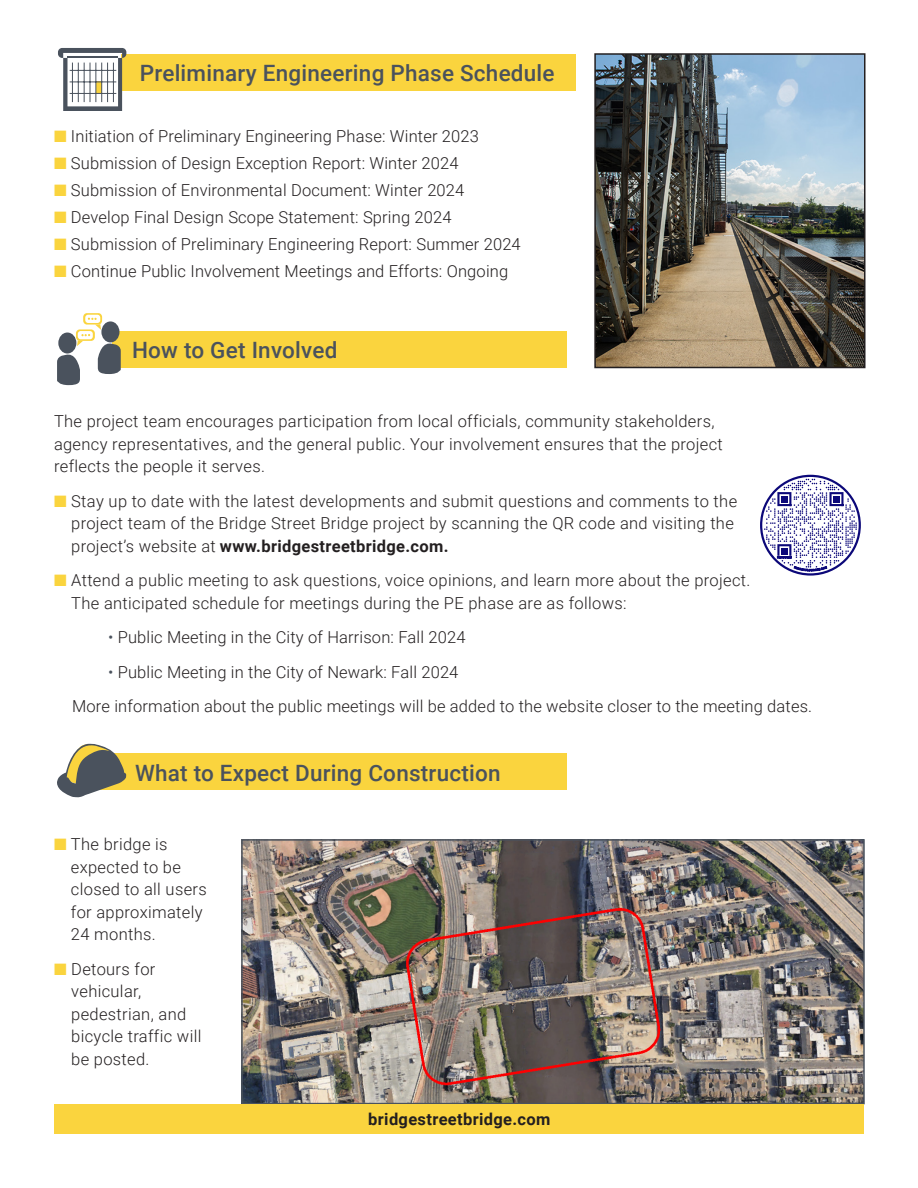
<style>
.page{position:relative;width:918px;height:1188px;background:#fff}
.page>*{position:absolute;margin:0;border:0;box-sizing:border-box;transform-origin:0 0}
.t1{font:500 22.5px "Roboto";letter-spacing:.01em;color:#4a525d}
.Body_Copy{font:300 16.5px/22.5px "Roboto";letter-spacing:.02em;color:#231f20}
.Body_Copy-2{font:700 16.5px "Roboto";letter-spacing:.02em;color:#231f20}
.s1{color:#fad43e}
.s2{font-weight:700}
.s3{color:#4a525d}
</style>
<div class="page">
<div style="left:92px;top:753px;width:475px;height:37px;background:#fad43e"></div>
<div style="left:113px;top:331px;width:454px;height:37px;background:#fad43e"></div>
<div style="left:122px;top:54px;width:454px;height:37px;background:#fad43e"></div>
<svg style="left:58px;top:48px;width:68px;height:63px"></svg>
<hr style="left:67px;top:56px;width:51px;height:2px;background:#4a525d">
<hr style="left:72px;top:63px;width:1px;height:39px;background:#4a525d">
<hr style="left:78px;top:63px;width:1px;height:39px;background:#4a525d">
<hr style="left:84px;top:63px;width:1px;height:39px;background:#4a525d">
<hr style="left:90px;top:63px;width:1px;height:39px;background:#4a525d">
<hr style="left:95px;top:63px;width:1px;height:39px;background:#4a525d">
<hr style="left:101px;top:63px;width:1px;height:39px;background:#4a525d">
<hr style="left:107px;top:63px;width:1px;height:39px;background:#4a525d">
<hr style="left:113px;top:63px;width:1px;height:39px;background:#4a525d">
<hr style="left:70px;top:81px;width:46px;height:1px;background:#4a525d">
<hr style="left:70px;top:70px;width:46px;height:1px;background:#4a525d">
<hr style="left:70px;top:93px;width:46px;height:1px;background:#4a525d">
<img style="left:244px;top:842px;width:618px;height:259px">
<div style="left:241px;top:839px;width:624px;height:265px;border:2px solid #4a525d"></div>
<svg style="left:57px;top:313px;width:64px;height:72px"></svg>
<div style="left:58px;top:333px;width:18px;height:21px;background:#4a525d;border-radius:50%"></div>
<div style="left:55px;top:1104px;width:809px;height:30px;background:#fad43e"></div>
<img style="left:597px;top:56px;width:266px;height:309px">
<div style="left:594px;top:53px;width:272px;height:315px;border:2px solid #231f20"></div>
<svg style="left:764px;top:479px;width:93px;height:94px"></svg>
<div style="left:833px;top:496px;width:7px;height:6px;background:#0c0879"></div>
<div style="left:760px;top:475px;width:101px;height:101px;border:2px solid #0c0879;border-radius:50%"></div>
<svg style="left:57px;top:743px;width:70px;height:55px"></svg>
<p class="t1" style="left:140px;top:57px;width:416px">Preliminary Engineering Phase Schedule</p>
<p class="Body_Copy" style="left:54px;top:124px;width:426px"><span class="s1">■</span> Initiation of Preliminary Engineering Phase: Winter 2023</p>
<p class="Body_Copy" style="left:54px;top:151px;width:406px"><span class="s1">■</span> Submission of Design Exception Report: Winter 2024</p>
<p class="Body_Copy" style="left:54px;top:178px;width:412px"><span class="s1">■</span> Submission of Environmental Document: Winter 2024</p>
<p class="Body_Copy" style="left:54px;top:205px;width:399px"><span class="s1">■</span> Develop Final Design Scope Statement: Spring 2024</p>
<p class="Body_Copy" style="left:54px;top:232px;width:468px"><span class="s1">■</span> Submission of Preliminary Engineering Report: Summer 2024</p>
<p class="Body_Copy" style="left:54px;top:259px;width:456px"><span class="s1">■</span> Continue Public Involvement Meetings and Efforts: Ongoing</p>
<p class="t1" style="left:132px;top:334px;width:207px">How to Get Involved</p>
<p class="Body_Copy" style="left:54px;top:409px;width:670px">The project team encourages participation from local officials, community stakeholders, agency representatives, and the general public. Your involvement ensures that the project reflects the people it serves.</p>
<p class="Body_Copy" style="left:71px;top:489px;width:667px;text-indent:-17px"><span class="s1">■</span> Stay up to date with the latest developments and submit questions and comments to the project team of the Bridge Street Bridge project by scanning the QR code and visiting the project’s website at <span class="s2">www.bridgestreetbridge.com.</span></p>
<p class="Body_Copy" style="left:71px;top:568px;width:681px;text-indent:-17px"><span class="s1">■</span> Attend a public meeting to ask questions, voice opinions, and learn more about the project.<br>The anticipated schedule for meetings during the PE phase are as follows:</p>
<p class="Body_Copy" style="left:108px;top:625px;width:359px"><span class="s3">•</span> Public Meeting in the City of Harrison: Fall 2024</p>
<p class="Body_Copy" style="left:108px;top:660px;width:352px"><span class="s3">•</span> Public Meeting in the City of Newark: Fall 2024</p>
<p class="Body_Copy" style="left:72px;top:694px;width:742px">More information about the public meetings will be added to the website closer to the meeting dates.</p>
<p class="t1" style="left:135px;top:757px;width:367px">What to Expect During Construction</p>
<p class="Body_Copy" style="left:71px;top:832px;width:137px;text-indent:-17px"><span class="s1">■</span> The bridge is expected to be closed to all users for approximately<br>24 months.</p>
<p class="Body_Copy" style="left:71px;top:957px;width:132px;text-indent:-17px"><span class="s1">■</span> Detours for vehicular, pedestrian, and bicycle traffic will be posted.</p>
<p class="Body_Copy-2" style="left:368px;top:1108px;width:184px">bridgestreetbridge.com</p>
</div>
